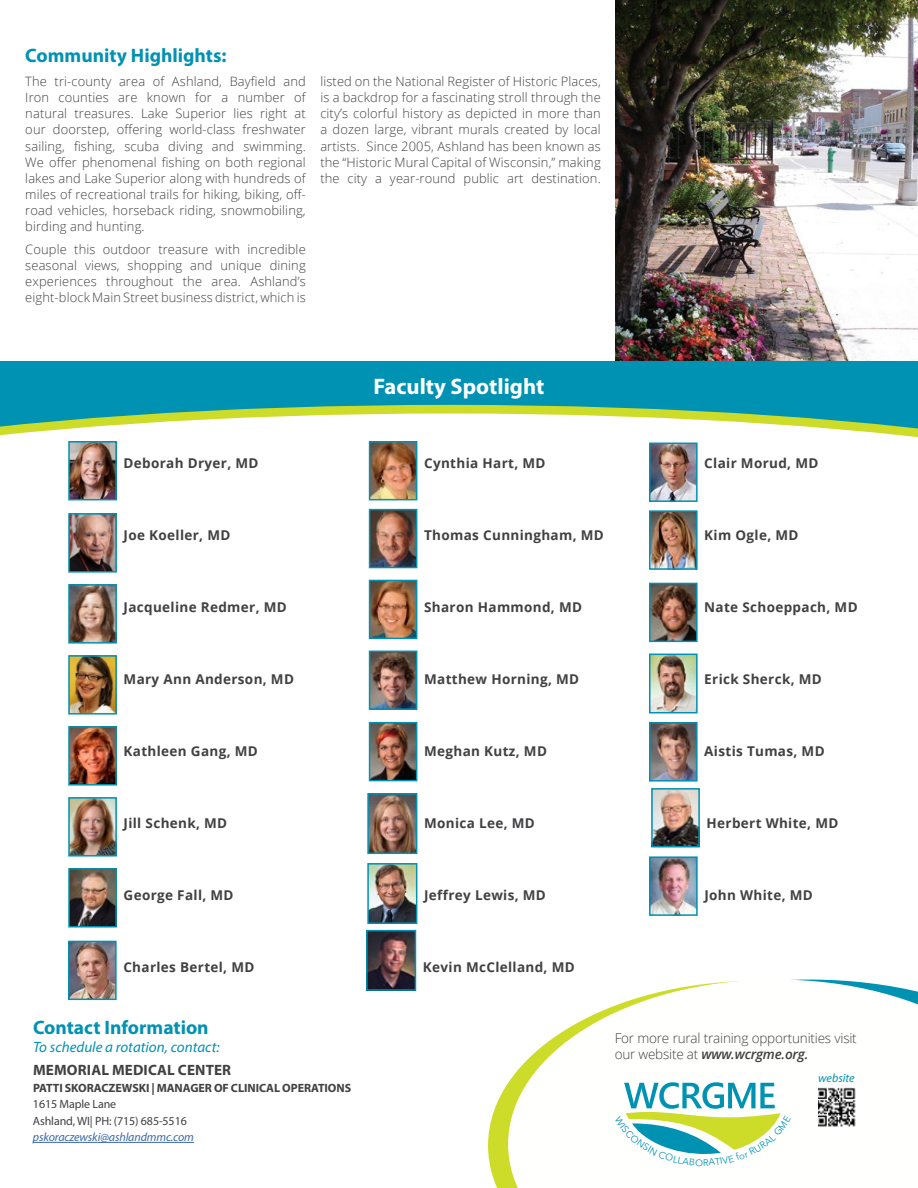
<style>
.page{position:relative;width:918px;height:1188px;background:#fff}
.page>*{position:absolute;margin:0;border:0;box-sizing:border-box;transform-origin:0 0}
.t1{font:700 22.5px "Myriad Pro";color:#fff}
.t2{font:700 19.5px "Myriad Pro";color:#0092b3}
.t3{font:italic 15px "Myriad Pro";color:#0092b3}
.t4{font:700 15px "Myriad Pro";letter-spacing:.01em;color:#414042}
.t5{font:700 13.5px "Open Sans";letter-spacing:.025em;color:#414042}
.t6{font:300 13.5px/16.5px "Open Sans";letter-spacing:-.015em;color:#414042}
.t7{font:300 12.9px/16.2px "Open Sans";letter-spacing:.01em;color:#414042;text-align:justify}
.t8{font:700 12px "Myriad Pro";letter-spacing:-.005em;color:#414042}
.t9{font:12px/16.5px "Myriad Pro";letter-spacing:-.01em;color:#414042}
.t10{font:italic 12px "Myriad Pro";letter-spacing:-.01em;color:#3a68a5}
.t11{font:italic 12px "Myriad Pro";color:#0092b3}
.s1{font-weight:600;font-style:italic}
</style>
<div class="page">
<img style="left:616px;top:0;width:302px;height:362px">
<div style="left:0;top:362px;width:918px;height:94px;background:#0092b3"></div>
<svg style="left:152px;top:405px;width:596px;height:9px;fill:#cddc29"></svg>
<svg style="left:0;top:414px;width:918px;height:265px"></svg>
<img style="left:71px;top:444px;width:43px;height:53px">
<div style="left:68px;top:441px;width:49px;height:59px;border:2px solid #0092b3"></div>
<hr style="left:33px;top:1142px;width:161px;height:1px;background:#3a68a5">
<svg style="left:488px;top:1083px;width:20px;height:105px;fill:#cddc29"></svg>
<svg style="left:508px;top:980px;width:410px;height:208px"></svg>
<img style="left:818px;top:1083px;width:42px;height:49px">
<img style="left:71px;top:587px;width:43px;height:54px">
<div style="left:68px;top:584px;width:49px;height:60px;border:2px solid #0092b3"></div>
<img style="left:71px;top:729px;width:43px;height:54px">
<div style="left:68px;top:726px;width:49px;height:60px;border:2px solid #0092b3"></div>
<img style="left:71px;top:658px;width:43px;height:54px">
<div style="left:68px;top:655px;width:49px;height:60px;border:2px solid #0092b3"></div>
<img style="left:71px;top:516px;width:43px;height:54px">
<div style="left:68px;top:513px;width:49px;height:60px;border:2px solid #0092b3"></div>
<img style="left:71px;top:800px;width:43px;height:54px">
<div style="left:68px;top:797px;width:49px;height:60px;border:2px solid #0092b3"></div>
<img style="left:71px;top:871px;width:43px;height:54px">
<div style="left:68px;top:868px;width:49px;height:60px;border:2px solid #0092b3"></div>
<img style="left:71px;top:944px;width:43px;height:53px">
<div style="left:68px;top:941px;width:49px;height:59px;border:2px solid #0092b3"></div>
<img style="left:372px;top:444px;width:42px;height:53px">
<div style="left:369px;top:441px;width:48px;height:59px;border:2px solid #0092b3"></div>
<img style="left:372px;top:512px;width:42px;height:53px">
<div style="left:369px;top:509px;width:48px;height:59px;border:2px solid #0092b3"></div>
<img style="left:652px;top:657px;width:43px;height:53px">
<div style="left:649px;top:654px;width:49px;height:59px;border:2px solid #0092b3"></div>
<img style="left:652px;top:586px;width:43px;height:53px">
<div style="left:649px;top:583px;width:49px;height:59px;border:2px solid #0092b3"></div>
<img style="left:652px;top:513px;width:43px;height:54px">
<div style="left:649px;top:510px;width:49px;height:60px;border:2px solid #0092b3"></div>
<img style="left:370px;top:796px;width:44px;height:55px">
<div style="left:367px;top:793px;width:50px;height:61px;border:2px solid #0092b3"></div>
<img style="left:372px;top:725px;width:42px;height:53px">
<div style="left:369px;top:722px;width:48px;height:59px;border:2px solid #0092b3"></div>
<img style="left:372px;top:654px;width:42px;height:53px">
<div style="left:369px;top:651px;width:48px;height:59px;border:2px solid #0092b3"></div>
<img style="left:372px;top:583px;width:42px;height:53px">
<div style="left:369px;top:580px;width:48px;height:59px;border:2px solid #0092b3"></div>
<img style="left:652px;top:725px;width:43px;height:54px">
<div style="left:649px;top:722px;width:49px;height:60px;border:2px solid #0092b3"></div>
<img style="left:652px;top:446px;width:43px;height:53px">
<div style="left:649px;top:443px;width:49px;height:59px;border:2px solid #0092b3"></div>
<img style="left:369px;top:933px;width:44px;height:55px">
<div style="left:366px;top:930px;width:50px;height:61px;border:2px solid #0092b3"></div>
<img style="left:370px;top:866px;width:44px;height:55px">
<div style="left:367px;top:863px;width:50px;height:61px;border:2px solid #0092b3"></div>
<img style="left:654px;top:791px;width:43px;height:54px">
<div style="left:651px;top:788px;width:49px;height:60px;border:2px solid #0092b3"></div>
<img style="left:652px;top:859px;width:43px;height:54px">
<div style="left:649px;top:856px;width:49px;height:60px;border:2px solid #0092b3"></div>
<svg style="left:615px;top:1082px;width:176px;height:88px"></svg>
<h2 class="t2" style="left:25px;top:43px;width:203px">Community Highlights:</h2>
<p class="t7" style="left:25px;top:73px;width:282px">The tri-county area of Ashland, Bayfield and Iron counties are known for a number of natural treasures. Lake Superior lies right at our doorstep, offering world-class freshwater sailing, fishing, scuba diving and swimming.<br>We offer phenomenal fishing on both regional lakes and Lake Superior along with hundreds of miles of recreational trails for hiking, biking, off&shy;road vehicles, horseback riding, snowmobiling, birding and hunting.</p>
<p class="t7" style="left:25px;top:241px;width:282px">Couple this outdoor treasure with incredible seasonal views, shopping and unique dining experiences throughout the area. Ashland’s eight-block Main Street business district, which is</p>
<p class="t7" style="left:320px;top:73px;width:282px">listed on the National Register of Historic Places, is a backdrop for a fascinating stroll through the city’s colorful history as depicted in more than a dozen large, vibrant murals created by local artists. Since 2005, Ashland has been known as the “Historic Mural Capital of Wisconsin,” making the city a year-round public art destination.</p>
<h1 class="t1" style="left:374px;top:371px;width:172px">Faculty Spotlight</h1>
<p class="t5" style="left:124px;top:454px;width:136px">Deborah Dryer, MD</p>
<p class="t5" style="left:424px;top:454px;width:123px">Cynthia Hart, MD</p>
<p class="t5" style="left:704px;top:454px;width:116px">Clair Morud, MD</p>
<p class="t5" style="left:124px;top:526px;width:108px">Joe Koeller, MD</p>
<p class="t5" style="left:424px;top:526px;width:181px">Thomas Cunningham, MD</p>
<p class="t5" style="left:704px;top:526px;width:96px">Kim Ogle, MD</p>
<p class="t5" style="left:124px;top:598px;width:165px">Jacqueline Redmer, MD</p>
<p class="t5" style="left:424px;top:598px;width:159px">Sharon Hammond, MD</p>
<p class="t5" style="left:704px;top:598px;width:155px">Nate Schoeppach, MD</p>
<p class="t5" style="left:124px;top:670px;width:172px">Mary Ann Anderson, MD</p>
<p class="t5" style="left:424px;top:670px;width:157px">Matthew Horning, MD</p>
<p class="t5" style="left:704px;top:670px;width:119px">Erick Sherck, MD</p>
<p class="t5" style="left:124px;top:742px;width:136px">Kathleen Gang, MD</p>
<p class="t5" style="left:424px;top:742px;width:124px">Meghan Kutz, MD</p>
<p class="t5" style="left:704px;top:741px;width:122px">Aistis Tumas, MD</p>
<p class="t5" style="left:124px;top:814px;width:105px">Jill Schenk, MD</p>
<p class="t5" style="left:424px;top:814px;width:112px">Monica Lee, MD</p>
<p class="t5" style="left:707px;top:813px;width:133px">Herbert White, MD</p>
<p class="t5" style="left:124px;top:886px;width:112px">George Fall, MD</p>
<p class="t5" style="left:424px;top:886px;width:123px">Jeffrey Lewis, MD</p>
<p class="t5" style="left:704px;top:885px;width:110px">John White, MD</p>
<p class="t5" style="left:123px;top:958px;width:133px">Charles Bertel, MD</p>
<p class="t5" style="left:423px;top:958px;width:153px">Kevin McClelland, MD</p>
<h2 class="t2" style="left:33px;top:1015px;width:177px">Contact Information</h2>
<p class="t3" style="left:33px;top:1038px;width:188px">To schedule a rotation, contact:</p>
<p class="t4" style="left:33px;top:1060px;width:199px">MEMORIAL MEDICAL CENTER</p>
<p class="t8" style="left:33px;top:1080px;width:320px">PATTI SKORACZEWSKI | MANAGER OF CLINICAL OPERATIONS</p>
<p class="t9" style="left:33px;top:1096px;width:155px">1615 Maple Lane<br>Ashland, WI| PH: (715) 685-5516</p>
<p class="t10" style="left:33px;top:1130px;width:163px">pskoraczewski@ashlandmmc.com</p>
<p class="t6" style="left:615px;top:1029px;width:244px">For more rural training opportunities visit our website at <span class="s1">www.wcrgme.org.</span></p>
<p class="t11" style="left:818px;top:1071px;width:38px">website</p>
</div>
